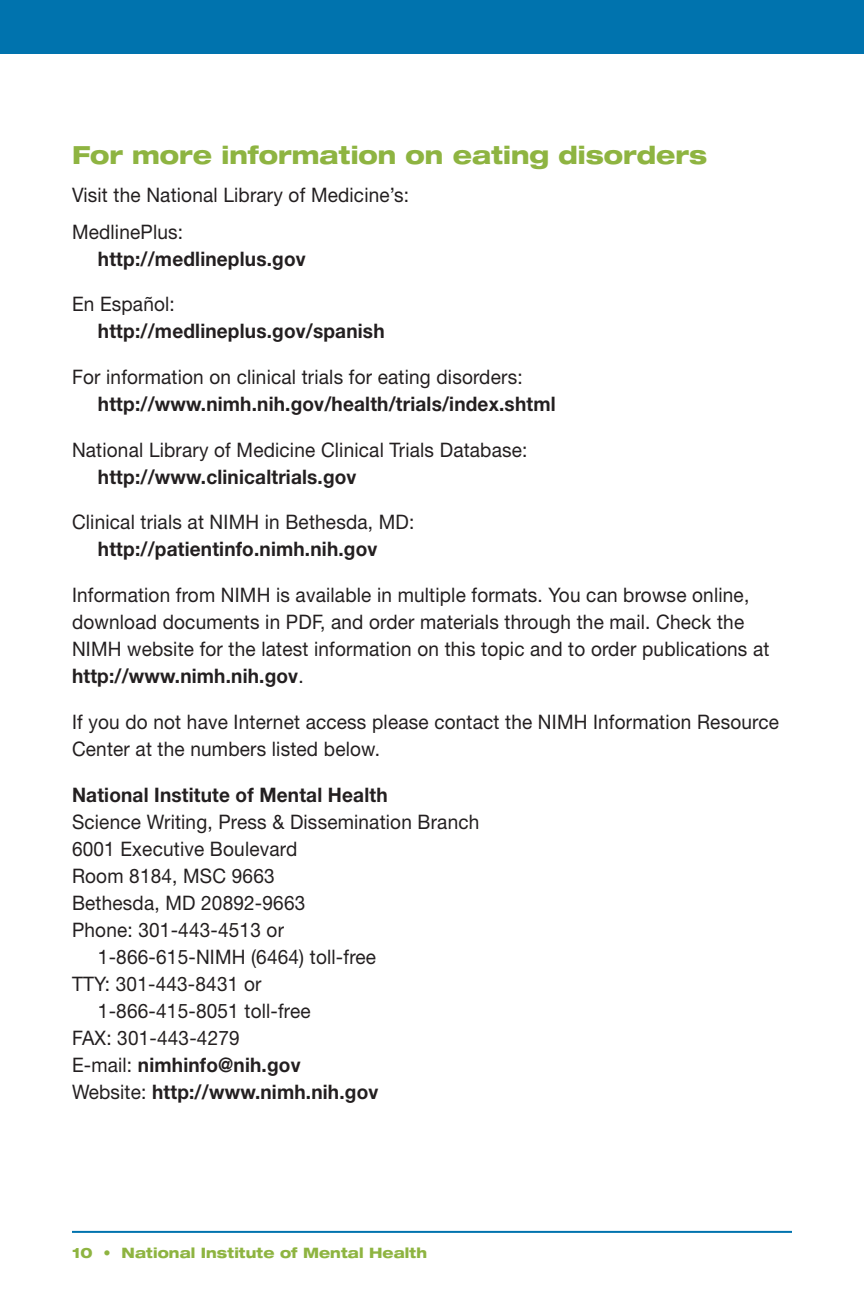
<style>
.page{position:relative;width:864px;height:1296px;background:#fff}
.page>*{position:absolute;margin:0;border:0;box-sizing:border-box;transform-origin:0 0}
.t1{font:800 expanded 25px "Helvetica Neue";color:#8eb441;scale:.95 1}
.t2{font:20px/27px "Helvetica Neue";letter-spacing:.01em;color:#231f20;scale:.95 1}
.t3{font:700 20px "Helvetica Neue";letter-spacing:.01em;color:#231f20;scale:.95 1}
.t4{font:800 expanded 14.4px "Helvetica Neue";letter-spacing:.005em;color:#8eb441;scale:.95 1}
.s1{font-weight:700}
.s2{font-weight:400}
.s3{font-weight:900;font-stretch:normal}
</style>
<div class="page">
<div style="left:0;top:0;width:864px;height:54px;background:#0073ae"></div>
<hr style="left:72px;top:1231px;width:720px;height:2px;background:#0073ae">
<h2 class="t1" style="left:72px;top:139px;width:670px">For more information on eating disorders</h2>
<p class="t2" style="left:72px;top:181px;width:356px">Visit the National Library of Medicine’s:</p>
<p class="t2" style="left:72px;top:218px;width:119px">MedlinePlus:</p>
<p class="t3" style="left:98px;top:246px;width:220px">http://medlineplus.gov</p>
<p class="t2" style="left:72px;top:290px;width:110px">En Español:</p>
<p class="t3" style="left:98px;top:319px;width:303px">http://medlineplus.gov/spanish</p>
<p class="t2" style="left:72px;top:363px;width:476px">For information on clinical trials for eating disorders:</p>
<p class="t3" style="left:98px;top:392px;width:483px">http://www.nimh.nih.gov/health/trials/index.shtml</p>
<p class="t2" style="left:72px;top:436px;width:481px">National Library of Medicine Clinical Trials Database:</p>
<p class="t3" style="left:98px;top:464px;width:274px">http://www.clinicaltrials.gov</p>
<p class="t2" style="left:72px;top:509px;width:362px">Clinical trials at NIMH in Bethesda, MD:</p>
<p class="t3" style="left:98px;top:537px;width:296px">http://patientinfo.nimh.nih.gov</p>
<p class="t2" style="left:72px;top:581px;width:736px">Information from NIMH is available in multiple formats. You can browse online, download documents in PDF, and order materials through the mail. Check the NIMH website for the latest information on this topic and to order publications at <span class="s1">http://www.nimh.nih.gov</span>.</p>
<p class="t2" style="left:72px;top:708px;width:746px">If you do not have Internet access please contact the NIMH Information Resource<br>Center at the numbers listed below.</p>
<h5 class="t3" style="left:72px;top:782px;width:334px">National Institute of Mental Health</h5>
<p class="t2" style="left:72px;top:808px;width:430px">Science Writing, Press &amp; Dissemination Branch</p>
<p class="t2" style="left:72px;top:835px;width:239px">6001 Executive Boulevard</p>
<p class="t2" style="left:72px;top:862px;width:215px">Room 8184, MSC 9663</p>
<p class="t2" style="left:72px;top:889px;width:247px">Bethesda, MD 20892-9663</p>
<p class="t2" style="left:72px;top:916px;width:225px">Phone: 301-443-4513 or</p>
<p class="t2" style="left:98px;top:943px;width:294px">1-866-615-NIMH (6464) toll-free</p>
<p class="t2" style="left:72px;top:970px;width:201px">TTY: 301-443-8431 or</p>
<p class="t2" style="left:98px;top:997px;width:225px">1-866-415-8051 toll-free</p>
<p class="t2" style="left:72px;top:1024px;width:178px">FAX: 301-443-4279</p>
<p class="t3" style="left:72px;top:1052px;width:242px"><span class="s2">E-mail:</span> nimhinfo@nih.gov</p>
<p class="t3" style="left:72px;top:1079px;width:324px"><span class="s2">Website:</span> http://www.nimh.nih.gov</p>
<p class="t4" style="left:72px;top:1244px;width:375px">10 <span class="s3">•</span> National Institute of Mental Health</p>
</div>
